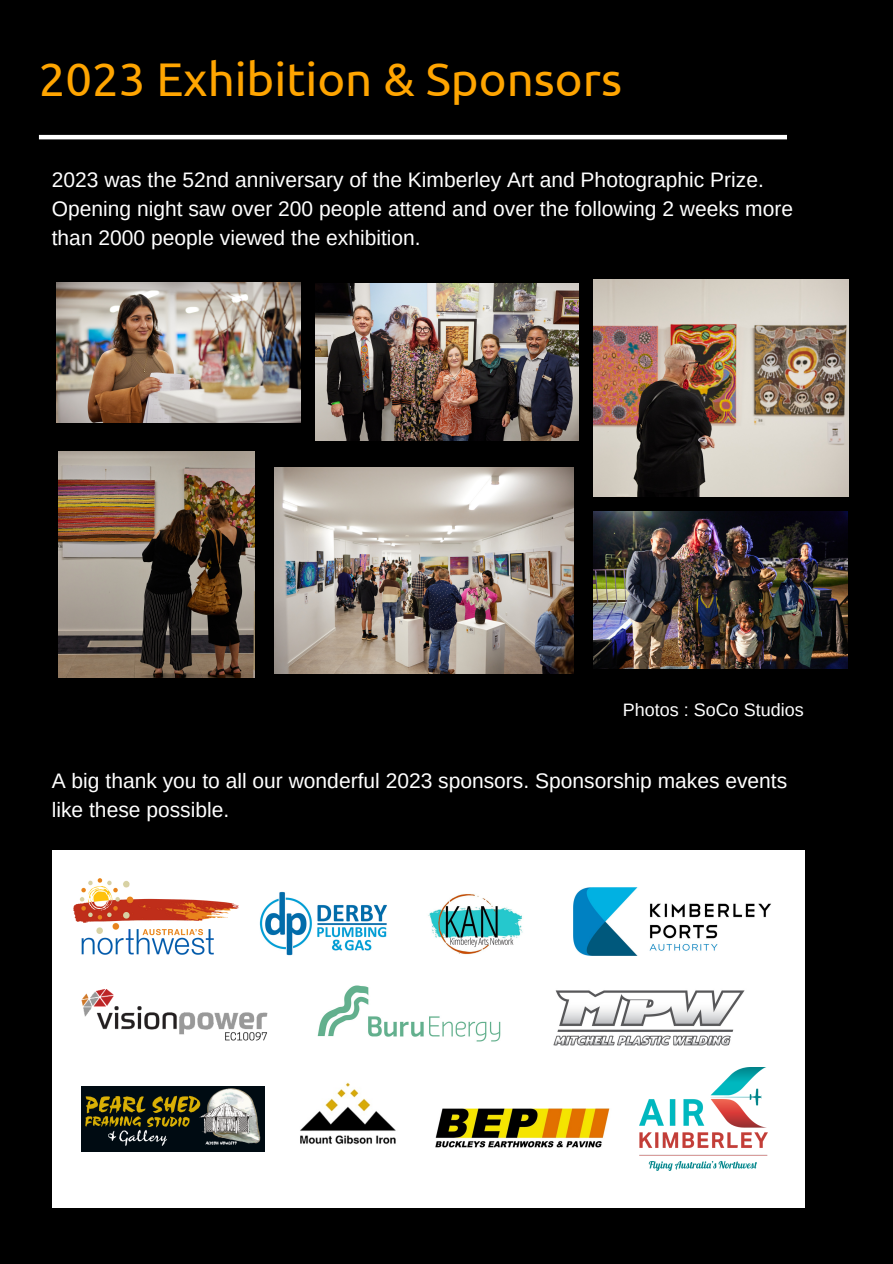
<style>
.page{position:relative;width:893px;height:1264px;background:#fff}
.page>*{position:absolute;margin:0;border:0;box-sizing:border-box;transform-origin:0 0}
.t1{font:47.25px "Ubuntu";color:#ffa500}
.t2{font:21px/29.2px "Arimo";color:#fff}
.t3{font:18px "Arimo";color:#fff}
</style>
<div class="page">
<div style="left:0;top:0;width:892px;height:1263px;background:#000"></div>
<hr style="left:39px;top:135px;width:748px;height:4px;background:#fff">
<div style="left:52px;top:850px;width:752px;height:358px;background:#fff"></div>
<img style="left:435px;top:1108px;width:175px;height:40px">
<img style="left:73px;top:878px;width:166px;height:77px">
<img style="left:317px;top:985px;width:184px;height:57px">
<img style="left:428px;top:894px;width:95px;height:61px">
<img style="left:574px;top:887px;width:197px;height:68px">
<img style="left:553px;top:990px;width:192px;height:56px">
<img style="left:300px;top:1082px;width:96px;height:62px">
<img style="left:81px;top:1086px;width:184px;height:65px">
<img style="left:259px;top:891px;width:128px;height:65px">
<img style="left:81px;top:989px;width:187px;height:52px">
<img style="left:274px;top:468px;width:299px;height:205px">
<img style="left:57px;top:282px;width:243px;height:140px">
<img style="left:315px;top:283px;width:263px;height:158px">
<img style="left:593px;top:279px;width:255px;height:217px">
<img style="left:59px;top:451px;width:195px;height:226px">
<img style="left:593px;top:511px;width:254px;height:157px">
<img style="left:639px;top:1067px;width:128px;height:103px">
<p class="t1" style="left:39px;top:52px;width:584px">2023 Exhibition &amp; Sponsors</p>
<p class="t2" style="left:52px;top:165px;width:742px">2023 was the 52nd anniversary of the Kimberley Art and Photographic Prize.<br>Opening night saw over 200 people attend and over the following 2 weeks more than 2000 people viewed the exhibition.</p>
<p class="t3" style="left:623px;top:699px;width:182px">Photos : SoCo Studios</p>
<p class="t2" style="left:52px;top:765px;width:737px">A big thank you to all our wonderful 2023 sponsors. Sponsorship makes events like these possible.</p>
</div>
